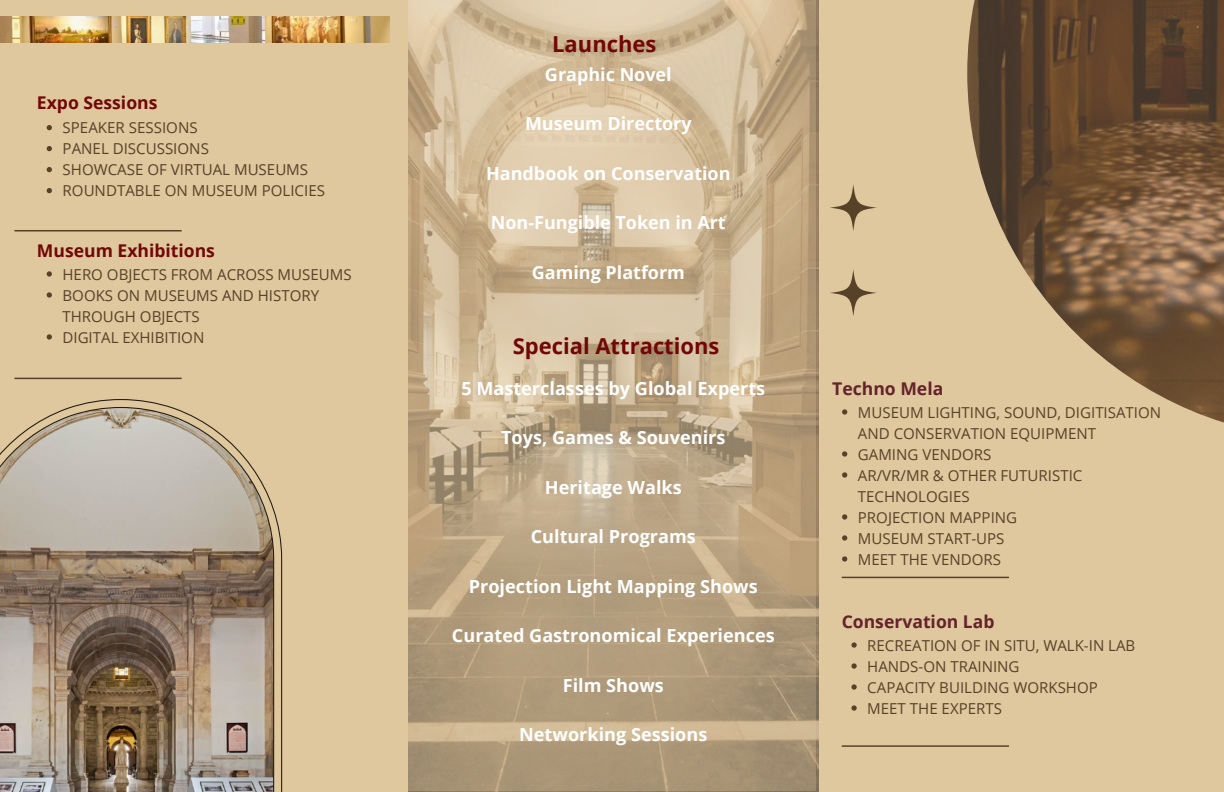
<style>
.page{position:relative;width:1224px;height:792px;background:#dfc79e}
.page>*{position:absolute;margin:0;border:0;box-sizing:border-box;transform-origin:0 0}
.t1{font:700 22px "Open Sans";color:#720707}
.t2{font:700 18.1px "Open Sans";color:#fff}
.t3{font:700 18px "Open Sans";color:#fff}
.t4{font:700 17.6px "Open Sans";color:#720707}
.t5{font:700 17.6px "Open Sans";color:#64232b}
.t6{font:15.1px/21px "Open Sans";color:#574229}
</style>
<div class="page">
<img style="left:967px;top:0;width:257px;height:423px">
<svg style="left:0;top:399px;width:282px;height:393px;background:#a59684"></svg>
<svg style="left:830px;top:270px;width:47px;height:46px"></svg>
<svg style="left:830px;top:184px;width:47px;height:47px"></svg>
<hr style="left:14px;top:603px;width:168px;height:1px;background:#574229">
<hr style="left:14px;top:378px;width:168px;height:1px;background:#574229">
<hr style="left:14px;top:230px;width:168px;height:1px;background:#574229">
<img style="left:0;top:16px;width:390px;height:26px">
<svg style="left:409px;top:0;width:407px;height:791px"></svg>
<hr style="left:842px;top:577px;width:167px;height:1px;background:#574229">
<hr style="left:842px;top:745px;width:167px;height:2px;background:#574229">
<svg style="left:47px;top:125px;width:5px;height:5px"></svg>
<svg style="left:47px;top:146px;width:5px;height:5px"></svg>
<svg style="left:47px;top:167px;width:5px;height:5px"></svg>
<svg style="left:47px;top:188px;width:5px;height:5px"></svg>
<svg style="left:851px;top:642px;width:6px;height:6px"></svg>
<svg style="left:851px;top:663px;width:6px;height:6px"></svg>
<svg style="left:851px;top:684px;width:6px;height:6px"></svg>
<svg style="left:851px;top:705px;width:6px;height:6px"></svg>
<svg style="left:47px;top:271px;width:5px;height:6px"></svg>
<svg style="left:47px;top:292px;width:5px;height:6px"></svg>
<svg style="left:47px;top:334px;width:5px;height:6px"></svg>
<svg style="left:842px;top:409px;width:5px;height:6px"></svg>
<svg style="left:842px;top:451px;width:5px;height:6px"></svg>
<svg style="left:842px;top:472px;width:5px;height:6px"></svg>
<svg style="left:842px;top:514px;width:5px;height:6px"></svg>
<svg style="left:842px;top:535px;width:5px;height:6px"></svg>
<svg style="left:842px;top:556px;width:5px;height:6px"></svg>
<p class="t4" style="left:37px;top:90px;width:122px">Expo Sessions</p>
<p class="t6" style="left:63px;top:116px;width:264px">SPEAKER SESSIONS<br>PANEL DISCUSSIONS<br>SHOWCASE OF VIRTUAL MUSEUMS<br>ROUNDTABLE ON MUSEUM POLICIES</p>
<p class="t4" style="left:37px;top:238px;width:180px">Museum Exhibitions</p>
<p class="t6" style="left:63px;top:263px;width:291px">HERO OBJECTS FROM ACROSS MUSEUMS<br>BOOKS ON MUSEUMS AND HISTORY<br>THROUGH OBJECTS<br>DIGITAL EXHIBITION</p>
<h1 class="t1" style="left:552px;top:29px;width:106px">Launches</h1>
<p class="t3" style="left:545px;top:62px;width:128px">Graphic Novel</p>
<p class="t3" style="left:525px;top:111px;width:168px">Museum Directory</p>
<p class="t3" style="left:486px;top:161px;width:246px">Handbook on Conservation</p>
<p class="t3" style="left:491px;top:210px;width:236px">Non-Fungible Token in Art</p>
<p class="t3" style="left:532px;top:260px;width:155px">Gaming Platform</p>
<h1 class="t1" style="left:513px;top:331px;width:208px">Special Attractions</h1>
<p class="t2" style="left:461px;top:375px;width:305px">5 Masterclasses by Global Experts</p>
<p class="t2" style="left:501px;top:425px;width:226px">Toys, Games &amp; Souvenirs</p>
<p class="t2" style="left:545px;top:474px;width:139px">Heritage Walks</p>
<p class="t2" style="left:531px;top:524px;width:167px">Cultural Programs</p>
<p class="t2" style="left:469px;top:573px;width:291px">Projection Light Mapping Shows</p>
<p class="t2" style="left:452px;top:623px;width:324px">Curated Gastronomical Experiences</p>
<p class="t2" style="left:563px;top:672px;width:103px">Film Shows</p>
<p class="t2" style="left:519px;top:722px;width:190px">Networking Sessions</p>
<p class="t5" style="left:832px;top:376px;width:113px">Techno Mela</p>
<p class="t6" style="left:858px;top:401px;width:305px">MUSEUM LIGHTING, SOUND, DIGITISATION<br>AND CONSERVATION EQUIPMENT<br>GAMING VENDORS<br>AR/VR/MR &amp; OTHER FUTURISTIC<br>TECHNOLOGIES<br>PROJECTION MAPPING<br>MUSEUM START-UPS<br>MEET THE VENDORS</p>
<p class="t5" style="left:842px;top:609px;width:154px">Conservation Lab</p>
<p class="t6" style="left:867px;top:634px;width:270px">RECREATION OF IN SITU, WALK-IN LAB<br>HANDS-ON TRAINING<br>CAPACITY BUILDING WORKSHOP<br>MEET THE EXPERTS</p>
</div>
